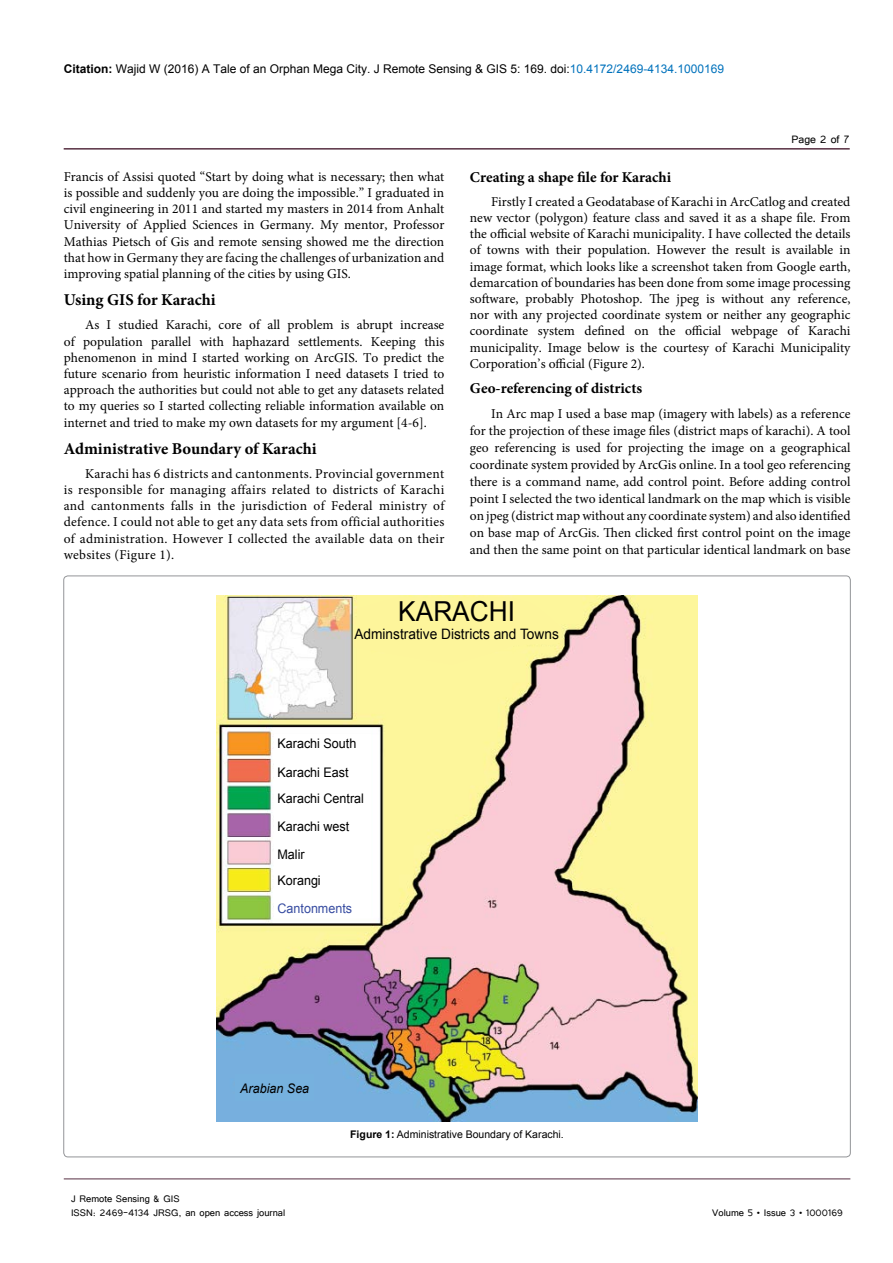
<style>
.page{position:relative;width:893px;height:1263px;background:#fff}
.page>*{position:absolute;margin:0;border:0;box-sizing:border-box;transform-origin:0 0}
.t1{font:27.6px "Arial";color:#000;scale:.95 1}
.t2{font:700 16.5px "Minion Pro";color:#000}
.t3{font:700 15px "Minion Pro";color:#000}
.t4{font:14.4px "Arial";color:#000;scale:.95 1}
.t5{font:13.5px/16.2px "Minion Pro";color:#000;text-align:justify}
.t6{font:13.5px "Tunga";color:#000}
.t7{font:13.2px/27.5px "Arial";color:#000;scale:.95 1}
.t8{font:13.2px "Arial";color:#384da1;scale:.95 1}
.t9{font:italic 13.2px "Arial";color:#000;scale:.95 1}
.t10{font:12px "Arial";color:#000}
.t11{font:12px/14.4px "Tunga";color:#000}
.t12{font:10.5px "Arial";color:#000}
.s1{font-weight:700}
.s2{color:#0072bc}
</style>
<div class="page">
<hr style="left:64px;top:148px;width:786px;height:2px;background:#572f42">
<hr style="left:64px;top:1179px;width:786px;height:1px;background:#572f42">
<img style="left:216px;top:596px;width:482px;height:525px">
<div style="left:354px;top:597px;width:208px;height:67px;background:#fdf59b"></div>
<div style="left:275px;top:734px;width:96px;height:183px;background:#fff"></div>
<div style="left:235px;top:1074px;width:79px;height:26px;background:#76b1de"></div>
<p class="t10" style="left:64px;top:60px;width:662px"><span class="s1">Citation:</span> Wajid W (2016) A Tale of an Orphan Mega City. J Remote Sensing &amp; GIS 5: 169. doi:<span class="s2">10.4172/2469-4134.1000169</span></p>
<p class="t6" style="left:791px;top:131px;width:59px">Page 2 of 7</p>
<p class="t5" style="left:64px;top:168px;width:382px">Francis of Assisi quoted “Start by doing what is necessary; then what is possible and suddenly you are doing the impossible.” I graduated in civil engineering in 2011 and started my masters in 2014 from Anhalt University of Applied Sciences in Germany. My mentor, Professor Mathias Pietsch of Gis and remote sensing showed me the direction that how in Germany they are facing the challenges of urbanization and improving spatial planning of the cities by using GIS.</p>
<p class="t2" style="left:64px;top:289px;width:153px">Using GIS for Karachi</p>
<p class="t5" style="left:64px;top:317px;width:382px;text-indent:21px">As I studied Karachi, core of all problem is abrupt increase of population parallel with haphazard settlements. Keeping this phenomenon in mind I started working on ArcGIS. To predict the future scenario from heuristic information I need datasets I tried to approach the authorities but could not able to get any datasets related to my queries so I started collecting reliable information available on internet and tried to make my own datasets for my argument [4-6].</p>
<p class="t2" style="left:64px;top:437px;width:254px">Administrative Boundary of Karachi</p>
<p class="t5" style="left:64px;top:465px;width:382px;text-indent:21px">Karachi has 6 districts and cantonments. Provincial government is responsible for managing affairs related to districts of Karachi and cantonments falls in the jurisdiction of Federal ministry of defence. I could not able to get any data sets from official authorities of administration. However I collected the available data on their websites (Figure 1).</p>
<h1 class="t1" style="left:398px;top:594px;width:124px">KARACHI</h1>
<p class="t4" style="left:354px;top:624px;width:217px">Adminstrative Districts and Towns</p>
<p class="t3" style="left:470px;top:167px;width:203px">Creating a shape file for Karachi</p>
<p class="t5" style="left:470px;top:193px;width:382px;text-indent:21px">Firstly I created a Geodatabase of Karachi in ArcCatlog and created new vector (polygon) feature class and saved it as a shape file. From the official website of Karachi municipality. I have collected the details of towns with their population. However the result is available in image format, which looks like a screenshot taken from Google earth, demarcation of boundaries has been done from some image processing software, probably Photoshop. The jpeg is without any reference, nor with any projected coordinate system or neither any geographic coordinate system defined on the official webpage of Karachi municipality. Image below is the courtesy of Karachi Municipality Corporation’s official (Figure 2).</p>
<p class="t3" style="left:470px;top:378px;width:174px">Geo-referencing of districts</p>
<p class="t5" style="left:470px;top:405px;width:382px;line-height:17px;text-indent:21px">In Arc map I used a base map (imagery with labels) as a reference for the projection of these image files (district maps of karachi). A tool geo referencing is used for projecting the image on a geographical coordinate system provided by ArcGis online. In a tool geo referencing there is a command name, add control point. Before adding control point I selected the two identical landmark on the map which is visible on jpeg (district map without any coordinate system) and also identified on base map of ArcGis. Then clicked first control point on the image and then the same point on that particular identical landmark on base</p>
<p class="t7" style="left:277px;top:729px;width:85px">Karachi South</p>
<p class="t7" style="left:277px;top:758px;width:93px">Karachi East<br>Karachi Central<br>Karachi west<br>Malir</p>
<p class="t7" style="left:277px;top:867px;width:47px">Korangi</p>
<p class="t8" style="left:277px;top:900px;width:80px">Cantonments</p>
<p class="t9" style="left:240px;top:1080px;width:74px">Arabian Sea</p>
<p class="t11" style="left:71px;top:1190px;width:216px">J Remote Sensing &amp; GIS<br>ISSN: 2469-4134 JRSG, an open access journal</p>
<p class="t12" style="left:350px;top:1127px;width:215px"><span class="s1">Figure 1:</span> Administrative Boundary of Karachi.</p>
<p class="t11" style="left:712px;top:1204px;width:132px">Volume 5 • Issue 3 • 1000169</p>
</div>
